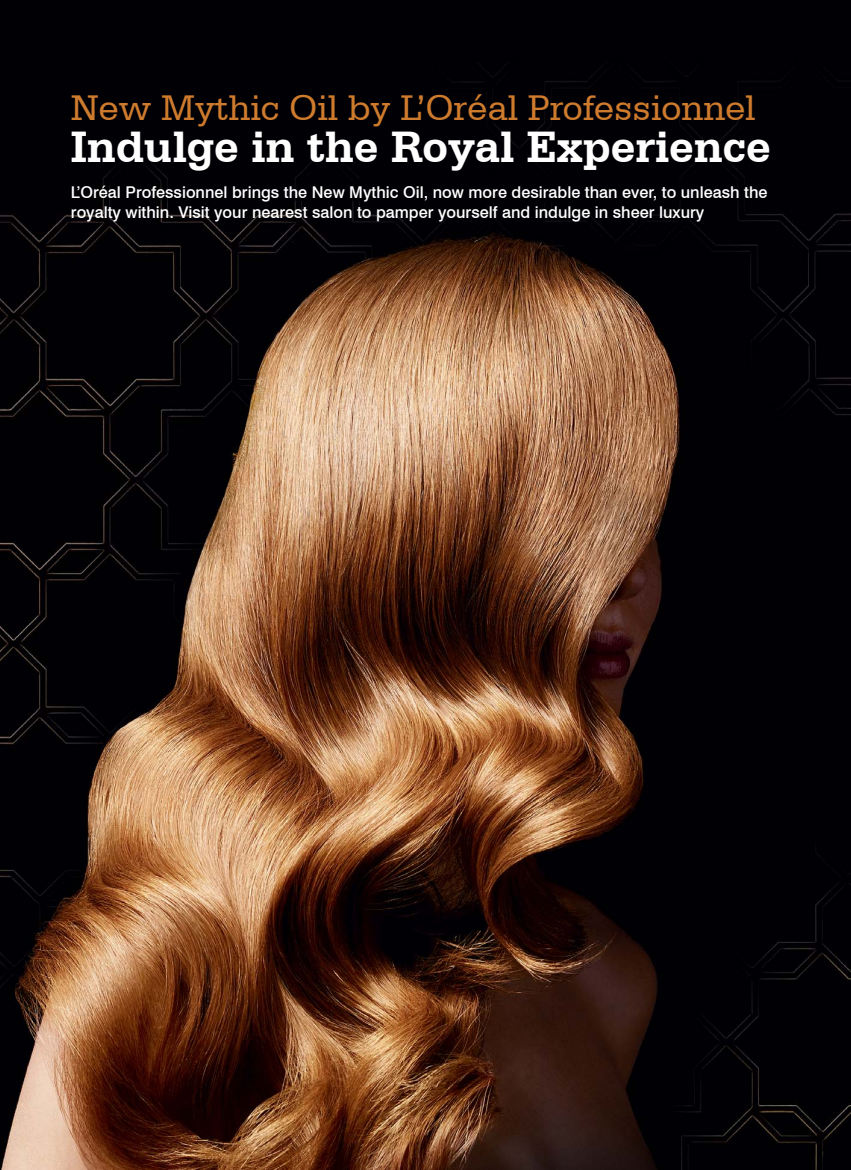
<style>
.page{position:relative;width:851px;height:1170px;background:#fff}
.page>*{position:absolute;margin:0;border:0;box-sizing:border-box;transform-origin:0 0}
.t1{font:700 46.25px "Serifa BT";color:#fff}
.t2{font:37.5px "Serifa BT";color:#ce7b2d}
.t3{font:500 16.25px/20px "Swiss 721 BT";color:#fff}
</style>
<div class="page">
<img style="left:0;top:0;width:850px;height:1169px">
<img style="left:850px;top:0;width:1px;height:1169px">
<h2 class="t2" style="left:71px;top:85px;width:686px">New Mythic Oil by L’Oréal Professionnel</h2>
<h1 class="t1" style="left:71px;top:118px;width:701px">Indulge in the Royal Experience</h1>
<p class="t3" style="left:71px;top:182px;width:698px">L’Oréal Professionnel brings the New Mythic Oil, now more desirable than ever, to unleash the royalty within. Visit your nearest salon to pamper yourself and indulge in sheer luxury</p>
</div>
